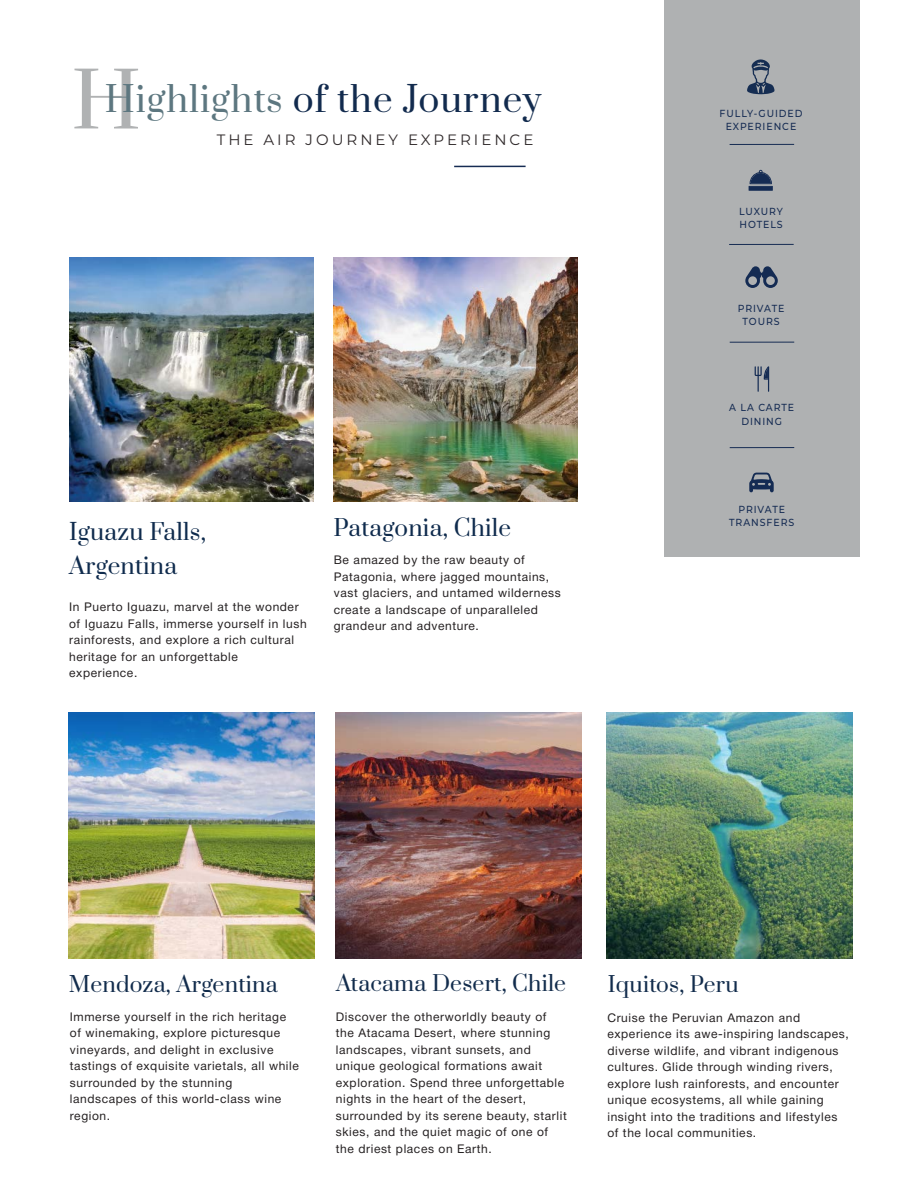
<style>
.page{position:relative;width:918px;height:1188px;background:#fff}
.page>*{position:absolute;margin:0;border:0;box-sizing:border-box;transform-origin:0 0}
.t1{font:34.8px "Prata";letter-spacing:.03em;color:#122b4e}
.t2{font:22.5px/34.2px "Prata";letter-spacing:.01em;color:#0f2b4d}
.t3{font:21.15px "Prata";letter-spacing:.01em;color:#122c4c}
.t4{font:21px "Prata";letter-spacing:.01em;color:#122c4c}
.t5{font:15px "Montserrat";letter-spacing:.2em;color:#302a2b}
.t6{font:12px/16.5px "Helvetica Neue";letter-spacing:.05em;color:#231f20}
.t7{font:500 10.2px/13.2px "Montserrat";letter-spacing:.1em;color:#162c53;text-align:center;scale:.92 1}
.s1{font-size:74.7px;color:#b0b2b3}
.s2{color:#5d7780}
</style>
<div class="page">
<div style="left:664px;top:0;width:196px;height:556px;background:#afb1b2"></div>
<img style="left:69px;top:257px;width:245px;height:245px">
<hr style="left:454px;top:166px;width:72px;height:1px;background:#162c53">
<hr style="left:730px;top:447px;width:64px;height:1px;background:#162c53">
<hr style="left:730px;top:342px;width:64px;height:1px;background:#162c53">
<hr style="left:730px;top:144px;width:64px;height:1px;background:#162c53">
<hr style="left:729px;top:244px;width:65px;height:1px;background:#162c53">
<svg style="left:745px;top:266px;width:33px;height:22px"></svg>
<svg style="left:755px;top:366px;width:14px;height:26px"></svg>
<svg style="left:749px;top:170px;width:24px;height:21px"></svg>
<hr style="left:750px;top:187px;width:22px;height:3px;background:#142b53">
<svg style="left:747px;top:59px;width:27px;height:35px"></svg>
<svg style="left:749px;top:473px;width:25px;height:19px"></svg>
<img style="left:606px;top:712px;width:246px;height:246px">
<img style="left:336px;top:712px;width:246px;height:246px">
<img style="left:333px;top:257px;width:245px;height:245px">
<img style="left:68px;top:712px;width:246px;height:246px">
<h1 class="t1" style="left:71px;top:70px;width:472px"><span class="s1">H</span><span class="s2">Highlights</span> of the Journey</h1>
<p class="t5" style="left:217px;top:129px;width:318px">THE AIR JOURNEY EXPERIENCE</p>
<h2 class="t2" style="left:69px;top:514px;width:138px">Iguazu Falls,<br>Argentina</h2>
<p class="t6" style="left:69px;top:600px;width:239px">In Puerto Iguazu, marvel at the wonder of Iguazu Falls, immerse yourself in lush rainforests, and explore a rich cultural heritage for an unforgettable experience.</p>
<h2 class="t2" style="left:333px;top:509px;width:179px">Patagonia, Chile</h2>
<p class="t6" style="left:334px;top:553px;width:228px">Be amazed by the raw beauty of<br>Patagonia, where jagged mountains, vast glaciers, and untamed wilderness create a landscape of unparalleled grandeur and adventure.</p>
<p class="t7" style="left:720px;top:106px;width:92px">FULLY-GUIDED<br>EXPERIENCE</p>
<p class="t7" style="left:739px;top:204px;width:49px;text-align:left">LUXURY<br>HOTELS</p>
<p class="t7" style="left:738px;top:301px;width:52px">PRIVATE<br>TOURS</p>
<p class="t7" style="left:729px;top:401px;width:72px">A LA CARTE<br>DINING</p>
<p class="t7" style="left:729px;top:502px;width:72px">PRIVATE<br>TRANSFERS</p>
<h3 class="t3" style="left:69px;top:966px;width:211px">Mendoza, Argentina</h3>
<p class="t6" style="left:70px;top:1009px;width:231px">Immerse yourself in the rich heritage of winemaking, explore picturesque vineyards, and delight in exclusive tastings of exquisite varietals, all while surrounded by the stunning landscapes of this world-class wine region.</p>
<h3 class="t3" style="left:336px;top:966px;width:232px">Atacama Desert, Chile</h3>
<p class="t6" style="left:336px;top:1009px;width:233px">Discover the otherworldly beauty of the Atacama Desert, where stunning landscapes, vibrant sunsets, and unique geological formations await exploration. Spend three unforgettable nights in the heart of the desert, surrounded by its serene beauty, starlit skies, and the quiet magic of one of the driest places on Earth.</p>
<h3 class="t4" style="left:608px;top:966px;width:132px">Iquitos, Peru</h3>
<p class="t6" style="left:607px;top:1010px;width:243px">Cruise the Peruvian Amazon and experience its awe-inspiring landscapes, diverse wildlife, and vibrant indigenous cultures. Glide through winding rivers, explore lush rainforests, and encounter unique ecosystems, all while gaining insight into the traditions and lifestyles of the local communities.</p>
</div>
